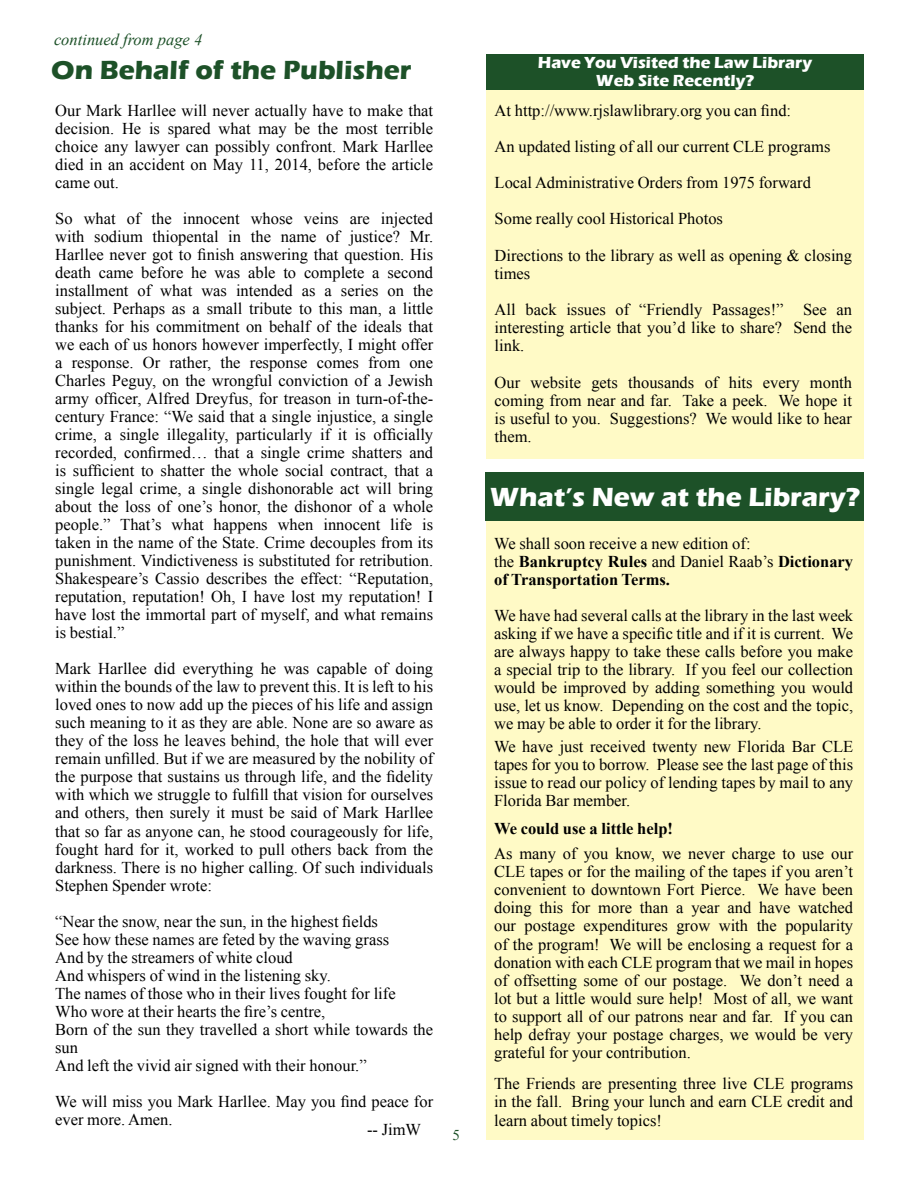
<style>
.page{position:relative;width:918px;height:1188px;background:#fff}
.page>*{position:absolute;margin:0;border:0;box-sizing:border-box;transform-origin:0 0}
.t1{font:700 27px "Eras ITC";color:#1d5128}
.t2{font:700 27px "Eras ITC";color:#fff}
.t3{font:16.5px/18px "Times New Roman";color:#000;text-align:justify}
.t4{font:700 16.5px/18.1px "Eras ITC";color:#fff;text-align:center}
.t5{font:700 16.5px "Times New Roman";color:#000}
.t6{font:italic 16.5px "Times New Roman";color:#1d5128}
.t7{font:15px "Times New Roman";color:#1d5128}
.s1{font-weight:700}
</style>
<div class="page">
<div style="left:486px;top:89px;width:378px;height:370px;background:#fffac6"></div>
<div style="left:486px;top:54px;width:378px;height:35px;background:#1d5128"></div>
<div style="left:486px;top:520px;width:378px;height:620px;background:#fffac6"></div>
<div style="left:486px;top:472px;width:378px;height:49px;background:#1d5128"></div>
<p class="t6" style="left:54px;top:28px;width:150px">continued from page 4</p>
<h1 class="t1" style="left:51px;top:55px;width:362px">On Behalf of the Publisher</h1>
<p class="t3" style="left:55px;top:102px;width:380px">Our Mark Harllee will never actually have to make that decision. He is spared what may be the most terrible choice any lawyer can possibly confront. Mark Harllee died in an accident on May 11, 2014, before the article came out.</p>
<p class="t3" style="left:55px;top:210px;width:380px">So what of the innocent whose veins are injected with sodium thiopental in the name of justice? Mr.<br>Harllee never got to finish answering that question. His death came before he was able to complete a second installment of what was intended as a series on the subject. Perhaps as a small tribute to this man, a little thanks for his commitment on behalf of the ideals that we each of us honors however imperfectly, I might offer a response. Or rather, the response comes from one Charles Peguy, on the wrongful conviction of a Jewish army officer, Alfred Dreyfus, for treason in turn-of-the&shy;century France: “We said that a single injustice, a single crime, a single illegality, particularly if it is officially recorded, confirmed… that a single crime shatters and is sufficient to shatter the whole social contract, that a single legal crime, a single dishonorable act will bring about the loss of one’s honor, the dishonor of a whole people.” That’s what happens when innocent life is taken in the name of the State. Crime decouples from its punishment. Vindictiveness is substituted for retribution.<br>Shakespeare’s Cassio describes the effect: “Reputation, reputation, reputation! Oh, I have lost my reputation! I have lost the immortal part of myself, and what remains is bestial.”</p>
<p class="t3" style="left:55px;top:660px;width:380px">Mark Harllee did everything he was capable of doing within the bounds of the law to prevent this. It is left to his loved ones to now add up the pieces of his life and assign such meaning to it as they are able. None are so aware as they of the loss he leaves behind, the hole that will ever remain unfilled. But if we are measured by the nobility of the purpose that sustains us through life, and the fidelity with which we struggle to fulfill that vision for ourselves and others, then surely it must be said of Mark Harllee that so far as anyone can, he stood courageously for life, fought hard for it, worked to pull others back from the darkness. There is no higher calling. Of such individuals Stephen Spender wrote:</p>
<p class="t3" style="left:55px;top:912px;width:379px;text-align:left">“Near the snow, near the sun, in the highest fields<br>See how these names are feted by the waving grass<br>And by the streamers of white cloud<br>And whispers of wind in the listening sky.<br>The names of those who in their lives fought for life<br>Who wore at their hearts the fire’s centre,<br>Born of the sun they travelled a short while towards the sun<br>And left the vivid air signed with their honour.”</p>
<p class="t3" style="left:55px;top:1092px;width:380px">We will miss you Mark Harllee. May you find peace for ever more. Amen.</p>
<p class="t3" style="left:367px;top:1120px;width:56px">-- JimW</p>
<p class="t7" style="left:453px;top:1125px;width:9px">5</p>
<p class="t4" style="left:538px;top:54px;width:276px">Have You Visited the Law Library<br>Web Site Recently?</p>
<p class="t3" style="left:495px;top:101px;width:298px">At http://www.rjslawlibrary.org you can find:</p>
<p class="t3" style="left:495px;top:137px;width:337px">An updated listing of all our current CLE programs</p>
<p class="t3" style="left:495px;top:173px;width:318px">Local Administrative Orders from 1975 forward</p>
<p class="t3" style="left:495px;top:210px;width:230px">Some really cool Historical Photos</p>
<p class="t3" style="left:495px;top:246px;width:359px">Directions to the library as well as opening &amp; closing times</p>
<p class="t3" style="left:495px;top:300px;width:359px">All back issues of “Friendly Passages!” See an interesting article that you’d like to share? Send the link.</p>
<p class="t3" style="left:495px;top:373px;width:359px">Our website gets thousands of hits every month coming from near and far. Take a peek. We hope it is useful to you. Suggestions? We would like to hear them.</p>
<h1 class="t2" style="left:490px;top:481px;width:372px">What’s New at the Library?</h1>
<p class="t3" style="left:494px;top:534px;width:361px;text-align:left">We shall soon receive a new edition of:<br>the <span class="s1">Bankruptcy Rules</span> and Daniel Raab’s <span class="s1">Dictionary of Transportation Terms.</span></p>
<p class="t3" style="left:494px;top:606px;width:361px">We have had several calls at the library in the last week asking if we have a specific title and if it is current. We are always happy to take these calls before you make a special trip to the library. If you feel our collection would be improved by adding something you would use, let us know. Depending on the cost and the topic, we may be able to order it for the library.</p>
<p class="t3" style="left:494px;top:737px;width:361px">We have just received twenty new Florida Bar CLE tapes for you to borrow. Please see the last page of this issue to read our policy of lending tapes by mail to any Florida Bar member.</p>
<p class="t5" style="left:494px;top:817px;width:180px">We could use a little help!</p>
<p class="t3" style="left:494px;top:845px;width:361px">As many of you know, we never charge to use our CLE tapes or for the mailing of the tapes if you aren’t convenient to downtown Fort Pierce. We have been doing this for more than a year and have watched our postage expenditures grow with the popularity of the program! We will be enclosing a request for a donation with each CLE program that we mail in hopes of offsetting some of our postage. We don’t need a lot but a little would sure help! Most of all, we want to support all of our patrons near and far. If you can help defray your postage charges, we would be very grateful for your contribution.</p>
<p class="t3" style="left:494px;top:1074px;width:361px">The Friends are presenting three live CLE programs in the fall. Bring your lunch and earn CLE credit and learn about timely topics!</p>
</div>
